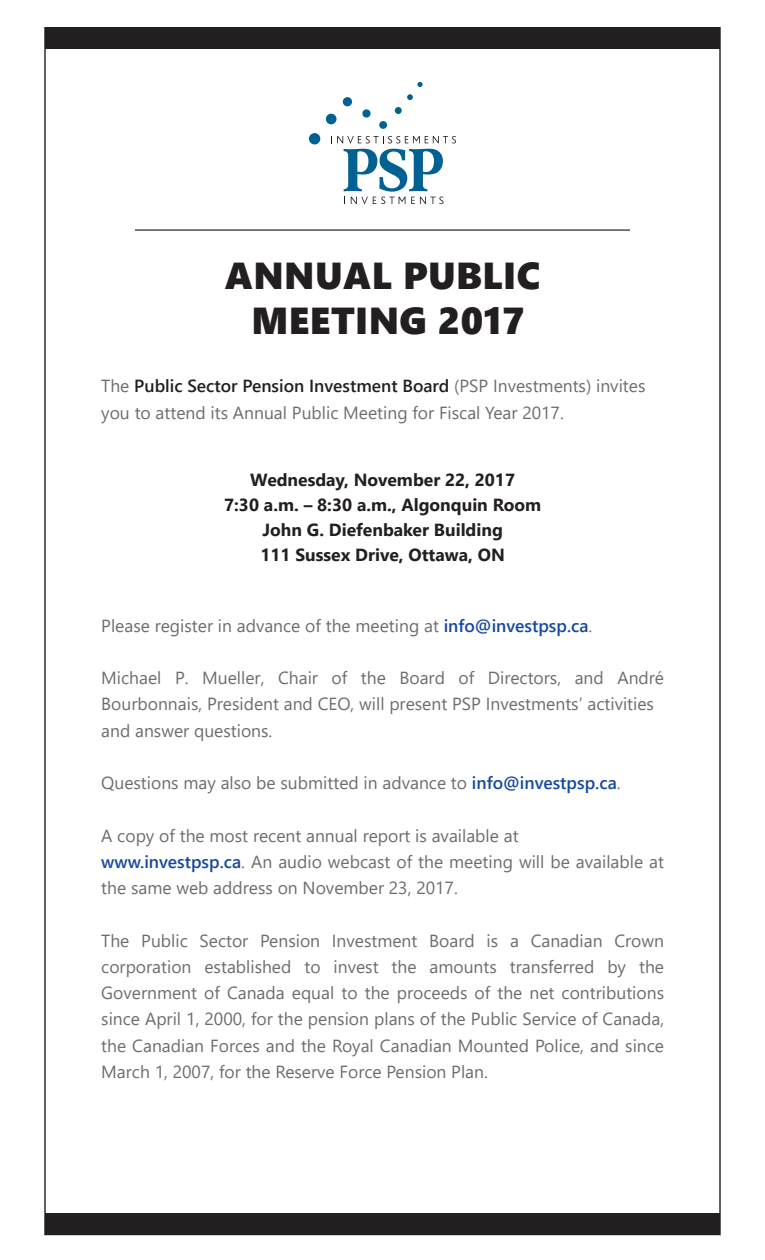
<style>
.page{position:relative;width:765px;height:1260px;background:#fff}
.page>*{position:absolute;margin:0;border:0;box-sizing:border-box;transform-origin:0 0}
.t1{font:37.5px/45px "Segoe UI Black";letter-spacing:.01em;color:#231f20;text-align:center}
.t2{font:17.5px/26.2px "Segoe UI";color:#6c6d70}
.t3{font:700 17.5px/25px "Segoe UI";color:#231f20;text-align:center}
.s1{font-weight:600;color:#231f20}
.s2{font-weight:600;color:#16489e}
</style>
<div class="page">
<div style="left:45px;top:28px;width:675px;height:21px;background:#231f20"></div>
<div style="left:45px;top:1213px;width:675px;height:22px;background:#231f20"></div>
<hr style="left:135px;top:229px;width:495px;height:2px;background:#231f20">
<svg style="left:417px;top:82px;width:6px;height:5px"></svg>
<div style="left:309px;top:133px;width:11px;height:11px;background:#006192;border-radius:50%"></div>
<div style="left:326px;top:114px;width:11px;height:10px;background:#006192;border-radius:50%"></div>
<div style="left:343px;top:97px;width:9px;height:9px;background:#006192;border-radius:50%"></div>
<div style="left:362px;top:109px;width:9px;height:9px;background:#006192;border-radius:50%"></div>
<div style="left:379px;top:121px;width:8px;height:8px;background:#006192;border-radius:50%"></div>
<div style="left:395px;top:107px;width:7px;height:7px;background:#006192;border-radius:50%"></div>
<svg style="left:407px;top:94px;width:6px;height:6px"></svg>
<svg style="left:344px;top:149px;width:99px;height:55px"></svg>
<svg style="left:337px;top:136px;width:119px;height:7px"></svg>
<h1 class="t1" style="left:225px;top:251px;width:317px">ANNUAL PUBLIC<br>MEETING 2017</h1>
<p class="t2" style="left:101px;top:372px;width:546px">The <span class="s1">Public Sector Pension Investment Board</span> (PSP Investments) invites you to attend its Annual Public Meeting for Fiscal Year 2017.</p>
<p class="t3" style="left:224px;top:465px;width:318px">Wednesday, November 22, 2017<br>7:30 a.m. – 8:30 a.m., Algonquin Room<br>John G. Diefenbaker Building<br>111 Sussex Drive, Ottawa, ON</p>
<p class="t2" style="left:101px;top:611px;width:493px">Please register in advance of the meeting at <span class="s2">info@investpsp.ca</span>.</p>
<p class="t2" style="left:101px;top:663px;width:564px">Michael P. Mueller, Chair of the Board of Directors, and André<br>Bourbonnais, President and CEO, will present PSP Investments’ activities and answer questions.</p>
<p class="t2" style="left:101px;top:768px;width:521px">Questions may also be submitted in advance to <span class="s2">info@investpsp.ca</span>.</p>
<p class="t2" style="left:101px;top:821px;width:564px">A copy of the most recent annual report is available at <span class="s2">www.investpsp.ca</span>. An audio webcast of the meeting will be available at the same web address on November 23, 2017.</p>
<p class="t2" style="left:101px;top:926px;width:564px;text-align:justify">The Public Sector Pension Investment Board is a Canadian Crown corporation established to invest the amounts transferred by the Government of Canada equal to the proceeds of the net contributions since April 1, 2000, for the pension plans of the Public Service of Canada, the Canadian Forces and the Royal Canadian Mounted Police, and since March 1, 2007, for the Reserve Force Pension Plan.</p>
</div>
